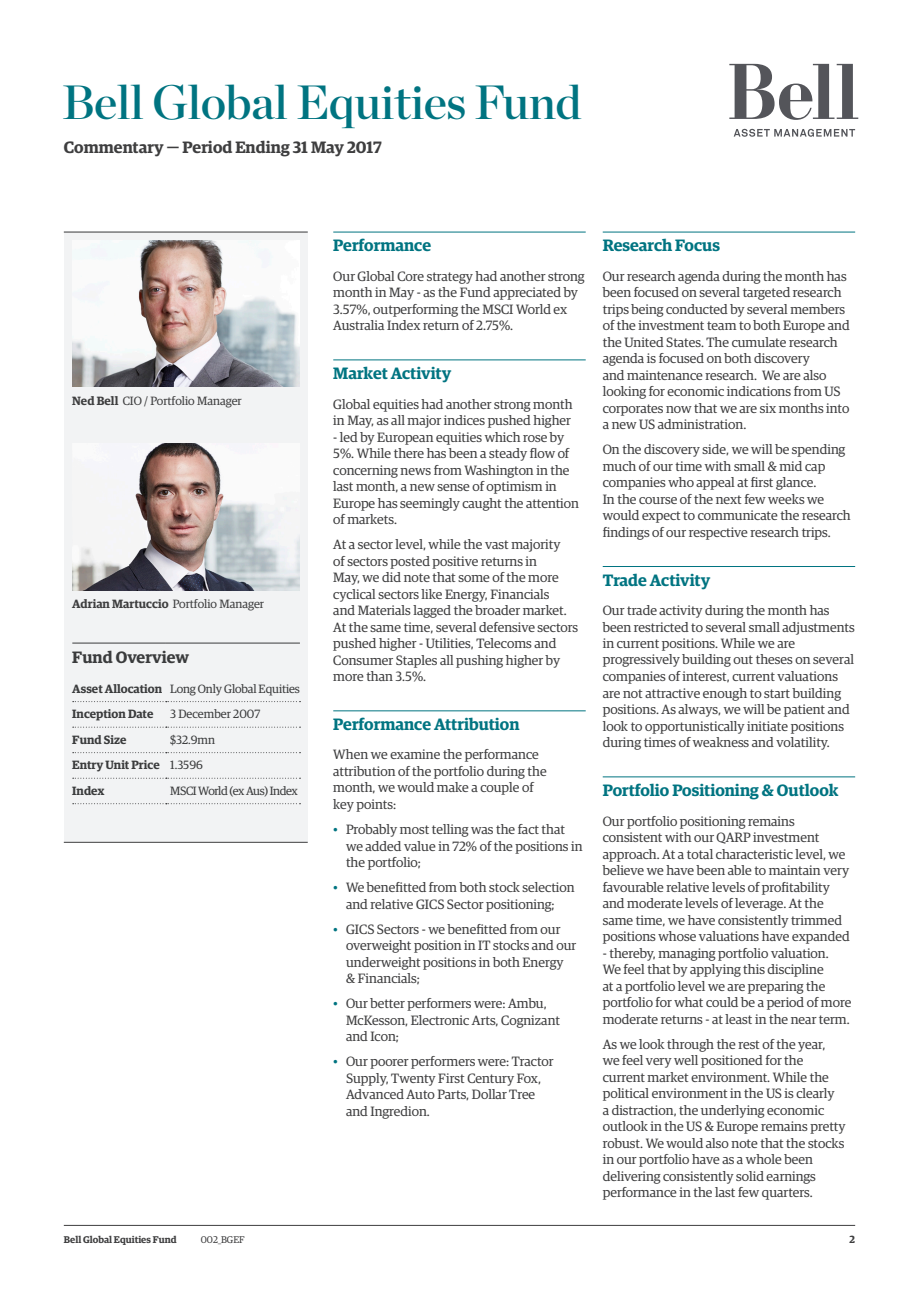
<style>
.page{position:relative;width:919px;height:1289px;background:#fff}
.page>*{position:absolute;margin:0;border:0;box-sizing:border-box;transform-origin:0 0}
.t1{font:48px "Chronicle Display Semi";letter-spacing:-.01em;color:#007481}
.headerA{font:600 16.5px "Guardian Egyp";color:#007481}
.t2{font:600 16.5px "Guardian Egyp";color:#3e3e3f}
.t3{font:13.5px/16.5px "Guardian Egyp";color:#3e3e3f}
.t4{font:600 12px/25.5px "Guardian Egyp";color:#3e3e3f}
.t5{font:12px "Guardian Egyp";color:#3e3e3f}
.t6{font:12px "Guardian Egyp";letter-spacing:-.03em;color:#3e3e3f}
.t7{font:600 10.5px "Guardian Egyp";color:#3e3e3f}
.t8{font:600 9.75px "Guardian Egyp";color:#3e3e3f}
.t9{font:9.75px "Guardian Egyp";color:#3e3e3f}
.s1{font-weight:600}
.s2{font-weight:400}
.s3{color:#007481}
</style>
<div class="page">
<hr style="left:64px;top:1225px;width:791px;height:1px;background:#3e3e3f">
<div style="left:64px;top:232px;width:244px;height:610px;background:#f2f3f4"></div>
<img style="left:72px;top:240px;width:227px;height:146px">
<img style="left:72px;top:444px;width:227px;height:146px">
<hr style="left:72px;top:643px;width:94px;height:1px;background:#3e3e3f">
<hr style="left:166px;top:643px;width:134px;height:1px;background:#3e3e3f">
<svg style="left:73px;top:777px;width:227px;height:1px"></svg>
<svg style="left:73px;top:803px;width:227px;height:1px"></svg>
<svg style="left:73px;top:752px;width:227px;height:1px"></svg>
<svg style="left:73px;top:701px;width:227px;height:1px"></svg>
<svg style="left:73px;top:726px;width:227px;height:1px"></svg>
<hr style="left:64px;top:232px;width:244px;height:1px;background:#3e3e3f">
<hr style="left:64px;top:842px;width:244px;height:1px;background:#3e3e3f">
<svg style="left:729px;top:64px;width:129px;height:56px"></svg>
<svg style="left:733px;top:129px;width:122px;height:8px"></svg>
<hr style="left:333px;top:232px;width:252px;height:1px;background:#007481">
<hr style="left:333px;top:359px;width:252px;height:1px;background:#007481">
<hr style="left:333px;top:710px;width:252px;height:1px;background:#007481">
<hr style="left:602px;top:232px;width:253px;height:1px;background:#007481">
<hr style="left:602px;top:566px;width:253px;height:1px;background:#007481">
<hr style="left:602px;top:776px;width:253px;height:1px;background:#007481">
<p class="t1" style="left:62px;top:65px;width:521px">Bell Global Equities Fund</p>
<p class="t2" style="left:64px;top:135px;width:319px">Commentary — Period Ending 31 May 2017</p>
<p class="t5" style="left:72px;top:392px;width:171px"><span class="s1">Ned Bell</span> CIO / Portfolio Manager</p>
<p class="t5" style="left:72px;top:595px;width:193px"><span class="s1">Adrian Martuccio</span> Portfolio Manager</p>
<p class="t2" style="left:72px;top:645px;width:118px">Fund Overview</p>
<p class="t4" style="left:72px;top:675px;width:229px">Asset Allocation <span class="s2">Long Only Global Equities<br></span>Inception Date</p>
<p class="t5" style="left:170px;top:706px;width:92px">3 December 2007</p>
<p class="t4" style="left:72px;top:726px;width:144px;text-indent:98px"><span class="s2">$32.9mn<br></span>Entry Unit Price <span class="s2">1.3596<br></span>Index</p>
<p class="t4" style="left:72px;top:726px;width:56px">Fund Size</p>
<p class="t6" style="left:170px;top:782px;width:129px">MSCI World (ex Aus) Index</p>
<p class="headerA" style="left:333px;top:233px;width:99px">Performance</p>
<p class="t3" style="left:333px;top:267px;width:253px">Our Global Core strategy had another strong month in May - as the Fund appreciated by 3.57%, outperforming the MSCI World ex Australia Index return of 2.75%.</p>
<p class="headerA" style="left:333px;top:361px;width:119px">Market Activity</p>
<p class="t3" style="left:333px;top:395px;width:241px">Global equities had another strong month in May, as all major indices pushed higher</p>
<p class="t3" style="left:333px;top:428px;width:247px">- led by European equities which rose by 5%. While there has been a steady flow of concerning news from Washington in the last month, a new sense of optimism in Europe has seemingly caught the attention of markets.</p>
<p class="t3" style="left:333px;top:535px;width:246px">At a sector level, while the vast majority<br>of sectors posted positive returns in<br>May, we did note that some of the more cyclical sectors like Energy, Financials<br>and Materials lagged the broader market.<br>At the same time, several defensive sectors pushed higher - Utilities, Telecoms and Consumer Staples all pushing higher by more than 3.5%.</p>
<p class="headerA" style="left:333px;top:712px;width:188px">Performance Attribution</p>
<p class="t3" style="left:333px;top:745px;width:215px">When we examine the performance attribution of the portfolio during the month, we would make a couple of key points:</p>
<p class="t3" style="left:346px;top:820px;width:238px;text-indent:-13px"><span class="s3">•</span> Probably most telling was the fact that we added value in 72% of the positions in the portfolio;</p>
<p class="t3" style="left:333px;top:878px;width:243px;text-align:center"><span class="s3">•</span> We benefitted from both stock selection and relative GICS Sector positioning;</p>
<p class="t3" style="left:346px;top:919px;width:232px;text-indent:-13px"><span class="s3">•</span> GICS Sectors - we benefitted from our overweight position in IT stocks and our underweight positions in both Energy<br>&amp; Financials;</p>
<p class="t3" style="left:346px;top:994px;width:215px;text-indent:-13px"><span class="s3">•</span> Our better performers were: Ambu,<br>McKesson, Electronic Arts, Cognizant and Icon;</p>
<p class="t3" style="left:346px;top:1052px;width:209px;text-indent:-13px"><span class="s3">•</span> Our poorer performers were: Tractor<br>Supply, Twenty First Century Fox,<br>Advanced Auto Parts, Dollar Tree and Ingredion.</p>
<p class="headerA" style="left:602px;top:233px;width:119px">Research Focus</p>
<p class="t3" style="left:602px;top:267px;width:248px">Our research agenda during the month has been focused on several targeted research trips being conducted by several members of the investment team to both Europe and the United States. The cumulate research agenda is focused on both discovery<br>and maintenance research. We are also looking for economic indications from US corporates now that we are six months into a new US administration.</p>
<p class="t3" style="left:602px;top:440px;width:249px">On the discovery side, we will be spending much of our time with small &amp; mid cap companies who appeal at first glance.<br>In the course of the next few weeks we would expect to communicate the research findings of our respective research trips.</p>
<p class="headerA" style="left:602px;top:568px;width:109px">Trade Activity</p>
<p class="t3" style="left:602px;top:601px;width:253px">Our trade activity during the month has been restricted to several small adjustments in current positions. While we are progressively building out theses on several companies of interest, current valuations are not attractive enough to start building positions. As always, we will be patient and look to opportunistically initiate positions during times of weakness and volatility.</p>
<p class="headerA" style="left:602px;top:778px;width:237px">Portfolio Positioning &amp; Outlook</p>
<p class="t3" style="left:602px;top:811px;width:248px">Our portfolio positioning remains consistent with our QARP investment approach. At a total characteristic level, we believe we have been able to maintain very favourable relative levels of profitability and moderate levels of leverage. At the same time, we have consistently trimmed positions whose valuations have expanded</p>
<p class="t3" style="left:602px;top:943px;width:250px">- thereby, managing portfolio valuation.<br>We feel that by applying this discipline<br>at a portfolio level we are preparing the portfolio for what could be a period of more moderate returns - at least in the near term.</p>
<p class="t3" style="left:602px;top:1034px;width:244px">As we look through the rest of the year, we feel very well positioned for the current market environment. While the political environment in the US is clearly<br>a distraction, the underlying economic outlook in the US &amp; Europe remains pretty robust. We would also note that the stocks in our portfolio have as a whole been delivering consistently solid earnings performance in the last few quarters.</p>
<p class="t8" style="left:64px;top:1231px;width:114px">Bell Global Equities Fund</p>
<p class="t9" style="left:201px;top:1232px;width:45px">002_BGEF</p>
<p class="t7" style="left:849px;top:1231px;width:7px">2</p>
</div>
